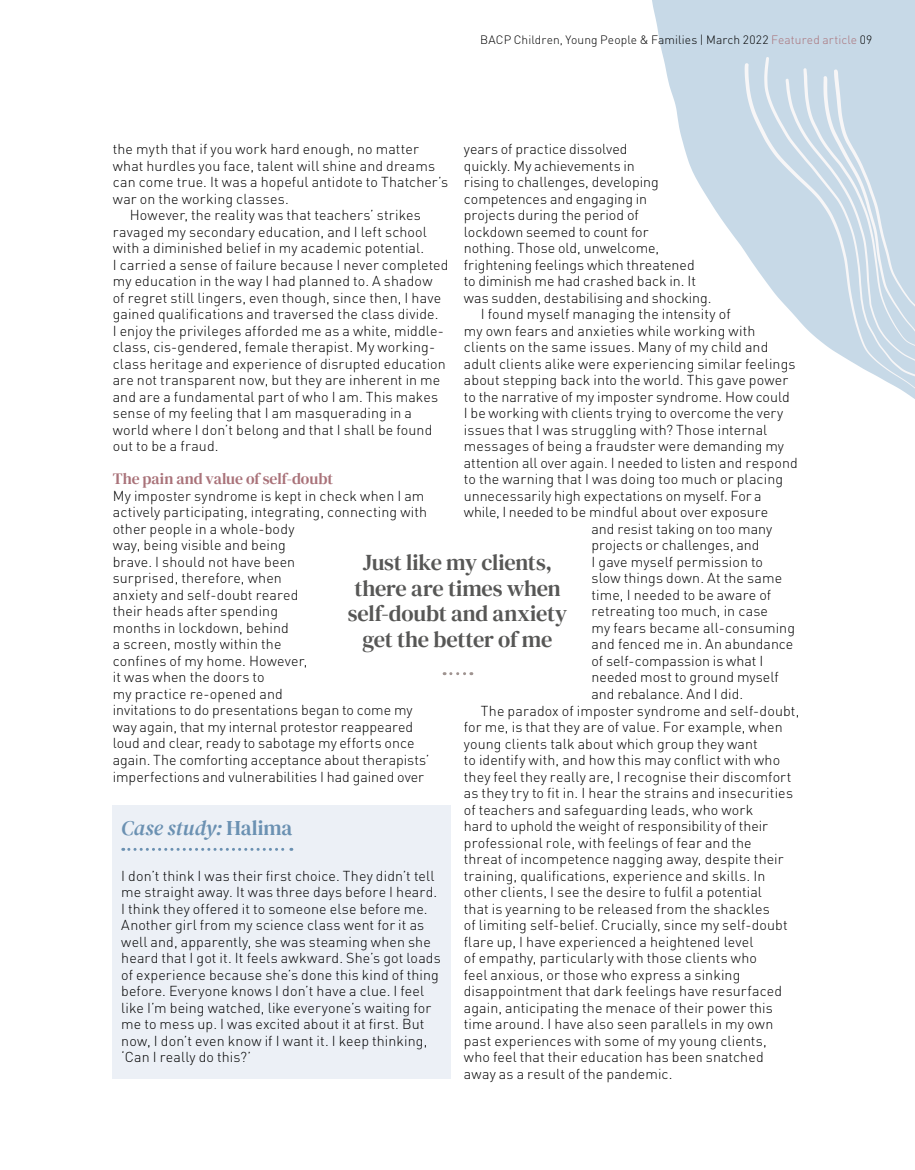
<style>
.page{position:relative;width:915px;height:1170px;background:#fff}
.page>*{position:absolute;margin:0;border:0;box-sizing:border-box;transform-origin:0 0}
.t1{font:22.5px/25.5px "DM Serif Text";letter-spacing:-.01em;color:#575756;text-align:center}
.t2{font:italic 21px "DM Serif Text";letter-spacing:-.005em;color:#6b91b2}
.t3{font:15.75px "DM Serif Text";letter-spacing:-.005em;color:#a97279}
.t4{font:300 14.25px/16.5px "DIN";letter-spacing:.005em;color:#000}
.t5{font:300 12px "DIN";letter-spacing:.01em;color:#000}
.s1{color:#a97279}
.s2{font-style:normal}
</style>
<div class="page">
<svg style="left:652px;top:0;width:262px;height:399px;fill:#c7d9e7"></svg>
<svg style="left:744px;top:63px;width:170px;height:331px"></svg>
<svg style="left:764px;top:57px;width:150px;height:323px;fill:#c7d9e7"></svg>
<svg style="left:785px;top:68px;width:129px;height:298px;background:#cfdee9"></svg>
<svg style="left:444px;top:672px;width:27px;height:3px"></svg>
<div style="left:113px;top:804px;width:338px;height:274px;background:#ecf0f6"></div>
<svg style="left:123px;top:847px;width:169px;height:3px"></svg>
<p class="t5" style="left:480px;top:32px;width:394px">BACP Children, Young People &amp; Families | March 2022 <span class="s1">Featured article</span> 09</p>
<p class="t4" style="left:113px;top:141px;width:307px">the myth that if you work hard enough, no matter</p>
<p class="t4" style="left:113px;top:157px;width:324px">what hurdles you face, talent will shine and dreams</p>
<p class="t4" style="left:113px;top:174px;width:337px">can come true. It was a hopeful antidote to Thatcher’s</p>
<p class="t4" style="left:113px;top:190px;width:178px">war on the working classes.</p>
<p class="t4" style="left:130px;top:207px;width:292px">However, the reality was that teachers’ strikes</p>
<p class="t4" style="left:113px;top:223px;width:315px">ravaged my secondary education, and I left school</p>
<p class="t4" style="left:113px;top:240px;width:313px">with a diminished belief in my academic potential.</p>
<p class="t4" style="left:113px;top:256px;width:337px">I carried a sense of failure because I never completed</p>
<p class="t4" style="left:113px;top:273px;width:321px">my education in the way I had planned to. A shadow</p>
<p class="t4" style="left:113px;top:289px;width:330px">of regret still lingers, even though, since then, I have</p>
<p class="t4" style="left:113px;top:306px;width:327px">gained qualifications and traversed the class divide.</p>
<p class="t4" style="left:113px;top:322px;width:332px">I enjoy the privileges afforded me as a white, middle-</p>
<p class="t4" style="left:113px;top:339px;width:324px">class, cis-gendered, female therapist. My working-</p>
<p class="t4" style="left:113px;top:355px;width:334px">class heritage and experience of disrupted education</p>
<p class="t4" style="left:113px;top:372px;width:329px">are not transparent now, but they are inherent in me</p>
<p class="t4" style="left:113px;top:388px;width:327px">and are a fundamental part of who I am. This makes</p>
<p class="t4" style="left:113px;top:405px;width:301px">sense of my feeling that I am masquerading in a</p>
<p class="t4" style="left:113px;top:421px;width:321px">world where I don’t belong and that I shall be found</p>
<p class="t4" style="left:113px;top:438px;width:107px">out to be a fraud.</p>
<p class="t3" style="left:113px;top:470px;width:222px">The pain and value of self-doubt</p>
<p class="t4" style="left:113px;top:487px;width:318px">My imposter syndrome is kept in check when I am actively participating, integrating, connecting with other people in a whole-body<br>way, being visible and being<br>brave. I should not have been<br>surprised, therefore, when<br>anxiety and self-doubt reared<br>their heads after spending<br>months in lockdown, behind<br>a screen, mostly within the<br>confines of my home. However,<br>it was when the doors to<br>my practice re-opened and<br>invitations to do presentations began to come my way again, that my internal protestor reappeared loud and clear, ready to sabotage my efforts once again. The comforting acceptance about therapists’ imperfections and vulnerabilities I had gained over</p>
<p class="t4" style="left:463px;top:141px;width:165px">years of practice dissolved</p>
<p class="t4" style="left:463px;top:157px;width:172px">quickly. My achievements in</p>
<p class="t4" style="left:463px;top:174px;width:196px">rising to challenges, developing</p>
<p class="t4" style="left:463px;top:190px;width:185px">competences and engaging in</p>
<p class="t4" style="left:463px;top:207px;width:176px">projects during the period of</p>
<p class="t4" style="left:463px;top:223px;width:186px">lockdown seemed to count for</p>
<p class="t4" style="left:463px;top:240px;width:197px">nothing. Those old, unwelcome,</p>
<p class="t4" style="left:463px;top:256px;width:232px">frightening feelings which threatened</p>
<p class="t4" style="left:463px;top:273px;width:233px">to diminish me had crashed back in. It</p>
<p class="t4" style="left:463px;top:289px;width:249px">was sudden, destabilising and shocking.</p>
<p class="t4" style="left:480px;top:306px;width:251px">I found myself managing the intensity of</p>
<p class="t4" style="left:463px;top:322px;width:293px">my own fears and anxieties while working with</p>
<p class="t4" style="left:463px;top:339px;width:306px">clients on the same issues. Many of my child and</p>
<p class="t4" style="left:463px;top:355px;width:333px">adult clients alike were experiencing similar feelings</p>
<p class="t4" style="left:463px;top:372px;width:326px">about stepping back into the world. This gave power</p>
<p class="t4" style="left:463px;top:388px;width:327px">to the narrative of my imposter syndrome. How could</p>
<p class="t4" style="left:463px;top:405px;width:321px">I be working with clients trying to overcome the very</p>
<p class="t4" style="left:463px;top:421px;width:305px">issues that I was struggling with? Those internal</p>
<p class="t4" style="left:463px;top:438px;width:321px">messages of being a fraudster were demanding my</p>
<p class="t4" style="left:463px;top:454px;width:335px">attention all over again. I needed to listen and respond</p>
<p class="t4" style="left:463px;top:471px;width:320px">to the warning that I was doing too much or placing</p>
<p class="t4" style="left:463px;top:487px;width:299px">unnecessarily high expectations on myself. For a</p>
<p class="t4" style="left:463px;top:504px;width:306px">while, I needed to be mindful about over exposure</p>
<p class="t4" style="left:591px;top:520px;width:182px">and resist taking on too many</p>
<p class="t4" style="left:591px;top:537px;width:169px">projects or challenges, and</p>
<p class="t4" style="left:591px;top:553px;width:173px">I gave myself permission to</p>
<p class="t4" style="left:591px;top:570px;width:192px">slow things down. At the same</p>
<p class="t4" style="left:591px;top:586px;width:181px">time, I needed to be aware of</p>
<p class="t4" style="left:591px;top:603px;width:178px">retreating too much, in case</p>
<p class="t4" style="left:591px;top:619px;width:205px">my fears became all-consuming</p>
<p class="t4" style="left:591px;top:636px;width:203px">and fenced me in. An abundance</p>
<p class="t4" style="left:591px;top:652px;width:173px">of self-compassion is what I</p>
<p class="t4" style="left:591px;top:669px;width:189px">needed most to ground myself</p>
<p class="t4" style="left:591px;top:685px;width:153px">and rebalance. And I did.</p>
<p class="t4" style="left:480px;top:702px;width:320px">The paradox of imposter syndrome and self-doubt,</p>
<p class="t4" style="left:463px;top:718px;width:320px">for me, is that they are of value. For example, when</p>
<p class="t4" style="left:463px;top:735px;width:295px">young clients talk about which group they want</p>
<p class="t4" style="left:463px;top:751px;width:318px">to identify with, and how this may conflict with who</p>
<p class="t4" style="left:463px;top:768px;width:329px">they feel they really are, I recognise their discomfort</p>
<p class="t4" style="left:463px;top:784px;width:330px">as they try to fit in. I hear the strains and insecurities</p>
<p class="t4" style="left:463px;top:801px;width:291px">of teachers and safeguarding leads, who work</p>
<p class="t4" style="left:463px;top:817px;width:305px">hard to uphold the weight of responsibility of their</p>
<p class="t4" style="left:463px;top:834px;width:289px">professional role, with feelings of fear and the</p>
<p class="t4" style="left:463px;top:850px;width:321px">threat of incompetence nagging away, despite their</p>
<p class="t4" style="left:463px;top:867px;width:303px">training, qualifications, experience and skills. In</p>
<p class="t4" style="left:463px;top:883px;width:299px">other clients, I see the desire to fulfil a potential</p>
<p class="t4" style="left:463px;top:900px;width:307px">that is yearning to be released from the shackles</p>
<p class="t4" style="left:463px;top:916px;width:325px">of limiting self-belief. Crucially, since my self-doubt</p>
<p class="t4" style="left:463px;top:933px;width:291px">flare up, I have experienced a heightened level</p>
<p class="t4" style="left:463px;top:949px;width:294px">of empathy, particularly with those clients who</p>
<p class="t4" style="left:463px;top:966px;width:278px">feel anxious, or those who express a sinking</p>
<p class="t4" style="left:463px;top:982px;width:320px">disappointment that dark feelings have resurfaced</p>
<p class="t4" style="left:463px;top:999px;width:310px">again, anticipating the menace of their power this</p>
<p class="t4" style="left:463px;top:1015px;width:311px">time around. I have also seen parallels in my own</p>
<p class="t4" style="left:463px;top:1032px;width:304px">past experiences with some of my young clients,</p>
<p class="t4" style="left:463px;top:1048px;width:301px">who feel that their education has been snatched</p>
<p class="t4" style="left:463px;top:1065px;width:210px">away as a result of the pandemic.</p>
<h1 class="t1" style="left:347px;top:550px;width:221px">Just like my clients, there are times when self-doubt and anxiety get the better of me</h1>
<h2 class="t2" style="left:121px;top:815px;width:172px">Case study: <span class="s2">Halima</span></h2>
<p class="t4" style="left:121px;top:867px;width:321px">I don’t think I was their first choice. They didn’t tell me straight away. It was three days before I heard.<br>I think they offered it to someone else before me.<br>Another girl from my science class went for it as well and, apparently, she was steaming when she heard that I got it. It feels awkward. She’s got loads of experience because she’s done this kind of thing before. Everyone knows I don’t have a clue. I feel like I’m being watched, like everyone’s waiting for me to mess up. I was excited about it at first. But now, I don’t even know if I want it. I keep thinking, ‘Can I really do this?’</p>
</div>
